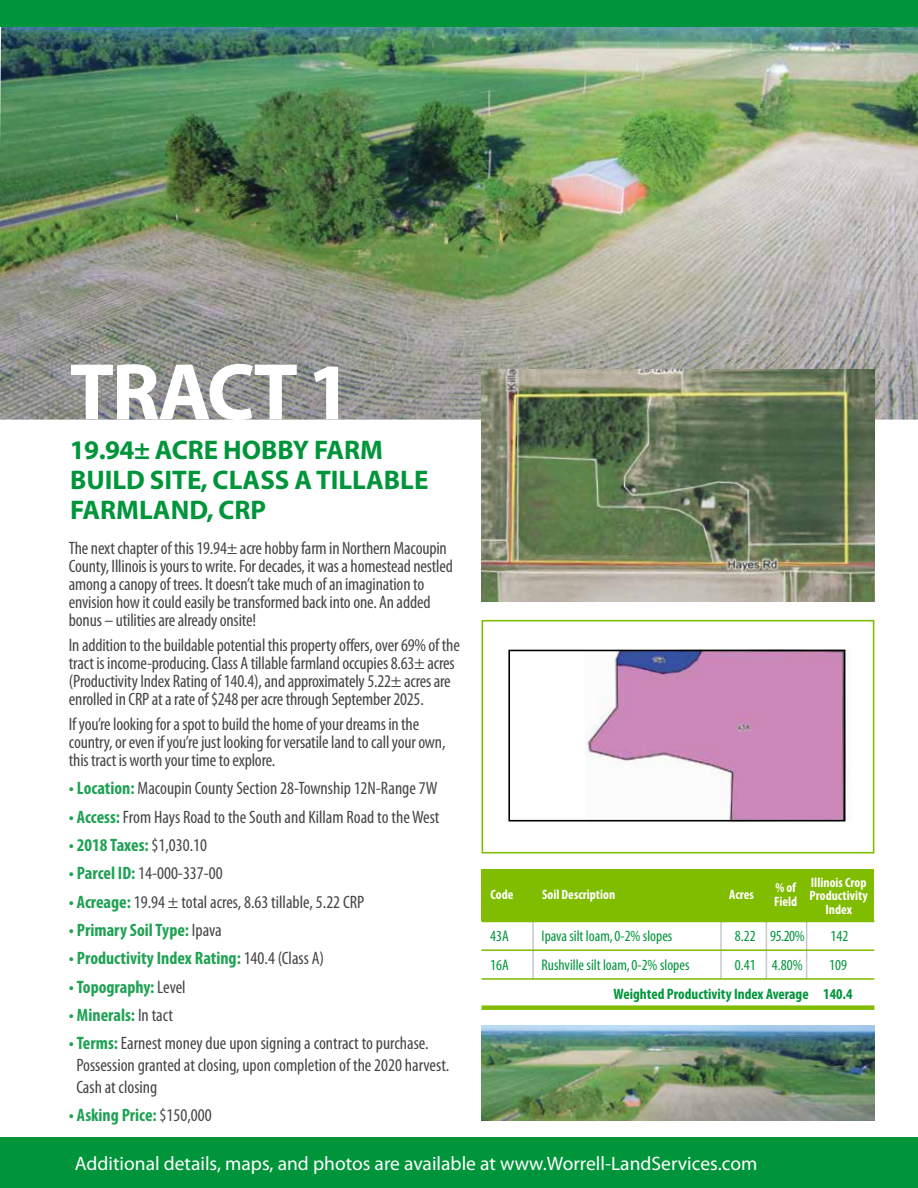
<style>
.page{position:relative;width:918px;height:1188px;background:#fff}
.page>*{position:absolute;margin:0;border:0;box-sizing:border-box;transform-origin:0 0}
.t1{font:700 81px "Myriad Pro";letter-spacing:-.025em;color:#fff}
.t2{font:700 27px/30px "Myriad Pro";color:#00953b}
.t3{font:19.5px "Myriad Pro";color:#fff}
.t4{font:condensed 18px/18px "Myriad Pro";letter-spacing:-.01em;color:#464547}
.t5{font:700 condensed 18px "Myriad Pro";color:#1fa253}
.t6{font:condensed 15.45px "Myriad";color:#00953b}
.t7{font:700 condensed 15.15px "Myriad Pro";color:#00953b}
.t8{font:700 condensed 13.65px/13.6px "Myriad Pro";color:#fff}
.s1{font-weight:700;color:#1fa253}
.s2{font-weight:400;color:#464547}
</style>
<div class="page">
<img style="left:0;top:27px;width:918px;height:393px">
<div style="left:0;top:1137px;width:918px;height:51px;background:#00953b"></div>
<div style="left:0;top:0;width:918px;height:27px;background:#00953b"></div>
<img style="left:482px;top:369px;width:392px;height:232px">
<img style="left:584px;top:649px;width:266px;height:173px">
<hr style="left:532px;top:912px;width:2px;height:67px;background:#c7c8ca">
<hr style="left:720px;top:921px;width:2px;height:58px;background:#c7c8ca">
<hr style="left:766px;top:912px;width:1px;height:67px;background:#c7c8ca">
<hr style="left:806px;top:913px;width:1px;height:67px;background:#c7c8ca">
<div style="left:482px;top:870px;width:392px;height:51px;background:#80bc00"></div>
<hr style="left:482px;top:949px;width:392px;height:2px;background:#80bc00">
<hr style="left:482px;top:978px;width:392px;height:2px;background:#80bc00">
<hr style="left:482px;top:921px;width:392px;height:1px;background:#80bc00">
<div style="left:482px;top:1005px;width:392px;height:5px;background:#80bc00"></div>
<div style="left:482px;top:620px;width:392px;height:234px;border:2px solid #80bc00"></div>
<div style="left:508px;top:650px;width:337px;height:172px;border:2px solid #000"></div>
<img style="left:482px;top:1025px;width:392px;height:95px">
<h1 class="t1" style="left:70px;top:339px;width:284px">TRACT 1</h1>
<h2 class="t2" style="left:70px;top:434px;width:360px">19.94± ACRE HOBBY FARM<br>BUILD SITE, CLASS A TILLABLE<br>FARMLAND, CRP</h2>
<p class="t4" style="left:69px;top:539px;width:386px">The next chapter of this 19.94± acre hobby farm in Northern Macoupin County, Illinois is yours to write. For decades, it was a homestead nestled among a canopy of trees. It doesn’t take much of an imagination to envision how it could easily be transformed back into one. An added bonus – utilities are already onsite!</p>
<p class="t4" style="left:69px;top:636px;width:393px">In addition to the buildable potential this property offers, over 69% of the tract is income-producing. Class A tillable farmland occupies 8.63± acres (Productivity Index Rating of 140.4), and approximately 5.22± acres are enrolled in CRP at a rate of $248 per acre through September 2025.</p>
<p class="t4" style="left:69px;top:715px;width:378px">If you’re looking for a spot to build the home of your dreams in the country, or even if you’re just looking for versatile land to call your own, this tract is worth your time to explore.</p>
<p class="t4" style="left:69px;top:779px;width:370px"><span class="s1">• Location:</span> Macoupin County Section 28-Township 12N-Range 7W</p>
<p class="t4" style="left:69px;top:808px;width:372px"><span class="s1">• Access:</span> From Hays Road to the South and Killam Road to the West</p>
<p class="t5" style="left:69px;top:834px;width:140px">• 2018 Taxes: <span class="s2">$1,030.10</span></p>
<p class="t4" style="left:69px;top:864px;width:155px"><span class="s1">• Parcel ID:</span> 14-000-337-00</p>
<p class="t4" style="left:69px;top:893px;width:297px"><span class="s1">• Acreage:</span> 19.94 ± total acres, 8.63 tillable, 5.22 CRP</p>
<p class="t5" style="left:69px;top:919px;width:154px">• Primary Soil Type: <span class="s2">Ipava</span></p>
<p class="t5" style="left:69px;top:947px;width:257px">• Productivity Index Rating: <span class="s2">140.4 (Class A)</span></p>
<p class="t5" style="left:69px;top:976px;width:118px">• Topography: <span class="s2">Level</span></p>
<p class="t5" style="left:69px;top:1004px;width:106px">• Minerals: <span class="s2">In tact</span></p>
<p class="t4" style="left:76px;top:1033px;width:374px;line-height:21.6px;text-indent:-8px"><span class="s1">• Terms:</span> Earnest money due upon signing a contract to purchase.<br>Possession granted at closing, upon completion of the 2020 harvest.<br>Cash at closing</p>
<p class="t5" style="left:69px;top:1104px;width:144px">• Asking Price: <span class="s2">$150,000</span></p>
<p class="t8" style="left:491px;top:887px;width:24px">Code</p>
<p class="t8" style="left:542px;top:887px;width:75px">Soil Description</p>
<p class="t8" style="left:729px;top:887px;width:26px">Acres</p>
<p class="t8" style="left:774px;top:881px;width:25px">% of<br>Field</p>
<p class="t8" style="left:810px;top:875px;width:60px;text-align:center">Illinois Crop<br>Productivity<br>Index</p>
<p class="t6" style="left:490px;top:928px;width:20px">43A</p>
<p class="t6" style="left:542px;top:928px;width:132px">Ipava silt loam, 0-2% slopes</p>
<p class="t6" style="left:735px;top:928px;width:71px">8.22 95.20%</p>
<p class="t6" style="left:831px;top:928px;width:19px">142</p>
<p class="t6" style="left:490px;top:957px;width:20px">16A</p>
<p class="t6" style="left:542px;top:957px;width:149px">Rushville silt loam, 0-2% slopes</p>
<p class="t6" style="left:735px;top:957px;width:69px">0.41 4.80%</p>
<p class="t6" style="left:829px;top:957px;width:19px">109</p>
<p class="t7" style="left:614px;top:984px;width:240px">Weighted Productivity Index Average 140.4</p>
<p class="t3" style="left:75px;top:1151px;width:684px">Additional details, maps, and photos are available at www.Worrell-LandServices.com</p>
</div>
